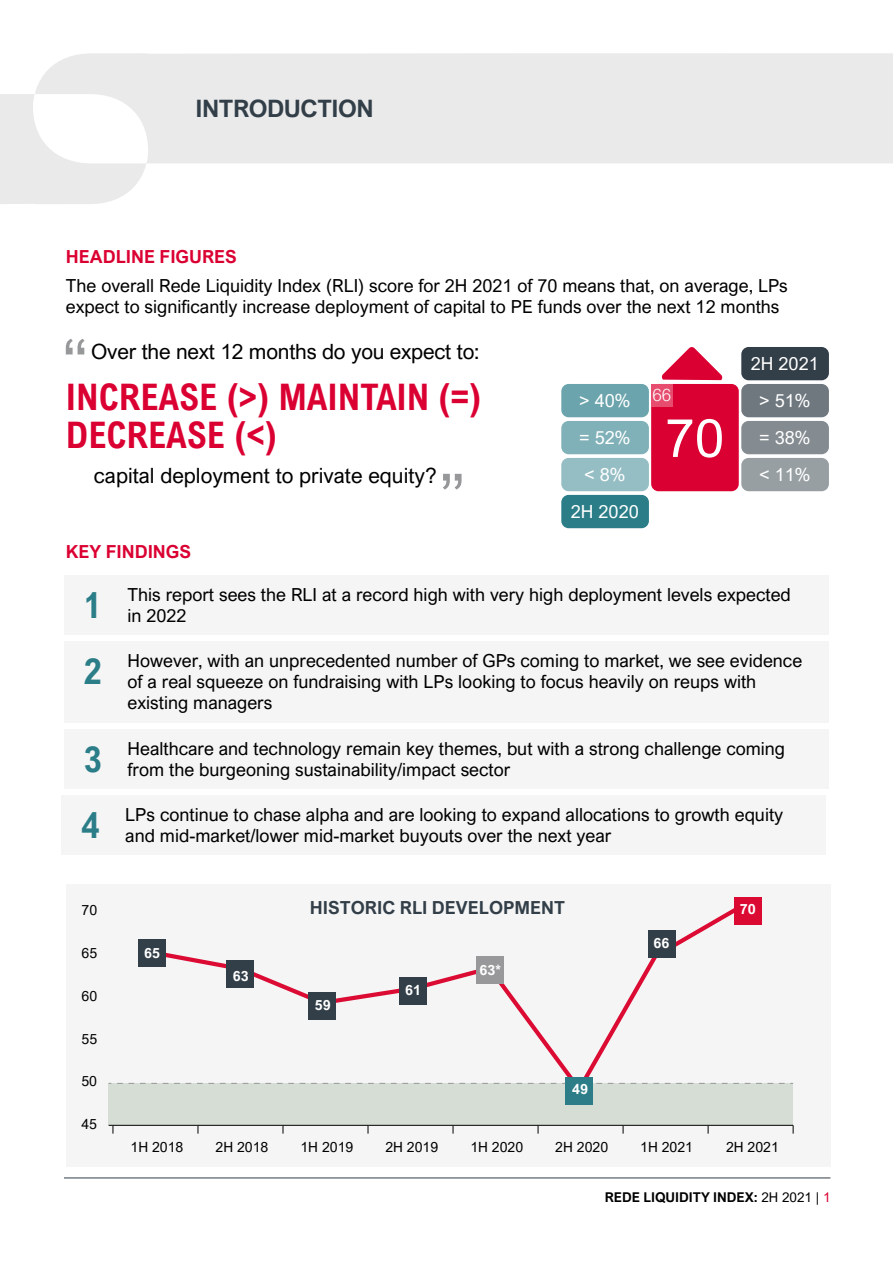
<style>
.page{position:relative;width:893px;height:1263px;background:#fff}
.page>*{position:absolute;margin:0;border:0;box-sizing:border-box;transform-origin:0 0}
.t1{font:61.5px "Arial Nova";color:#97989a}
.t2{font:53.1px "Arial Nova";color:#fff}
.t3{font:700 36.6px/38.1px "Arial Nova Cond";color:#db0032}
.t4{font:700 36px/66px "Arial Nova Cond";color:#2b7d88}
.t5{font:700 24px "Arial Nova";letter-spacing:-.02em;color:#323e48}
.t6{font:21px "Arial Nova";color:#000}
.t7{font:18.15px "Arial Nova";color:#fff}
.t8{font:18px/21px "Arial Nova";color:#000}
.t9{font:700 18px "Arial Nova";color:#db0032}
.t10{font:700 18px "Arial Nova";color:#323e48}
.t11{font:300 17.1px "Arial Nova";color:#fff}
.t12{font:14.1px "Arial Nova";color:#000}
.t13{font:700 14.1px "Arial Nova";color:#fff}
.t14{font:700 13.5px "Arial Nova";color:#000}
.s1{font-weight:400}
.s2{font-weight:400;color:#db0032}
</style>
<div class="page">
<hr style="left:64px;top:1178px;width:766px;height:1px;background:#323e48">
<div style="left:35px;top:53px;width:858px;height:110px;background:#eaeaeb"></div>
<svg style="left:0;top:93px;width:149px;height:111px"></svg>
<div style="left:651px;top:384px;width:88px;height:107px;background:#db0032;border-radius:7px"></div>
<svg style="left:661px;top:347px;width:62px;height:33px"></svg>
<div style="left:561px;top:384px;width:88px;height:33px;background:#6ba4ac;border-radius:7px"></div>
<div style="left:741px;top:347px;width:88px;height:33px;background:#323e48;border-radius:7px"></div>
<div style="left:561px;top:421px;width:88px;height:33px;background:#80b1b8;border-radius:7px"></div>
<div style="left:741px;top:384px;width:88px;height:33px;background:#6f787f;border-radius:7px"></div>
<div style="left:561px;top:458px;width:88px;height:33px;background:#95bec4;border-radius:7px"></div>
<div style="left:741px;top:421px;width:88px;height:33px;background:#848b91;border-radius:7px"></div>
<div style="left:561px;top:495px;width:88px;height:33px;background:#2b7d88;border-radius:7px"></div>
<div style="left:741px;top:458px;width:88px;height:33px;background:#989fa3;border-radius:7px"></div>
<div style="left:651px;top:384px;width:22px;height:23px;background:#e64d6f"></div>
<div style="left:66px;top:884px;width:764px;height:283px;background:#f5f5f5"></div>
<div style="left:109px;top:1083px;width:684px;height:42px;background:#d6ddd5"></div>
<hr style="left:109px;top:1125px;width:684px;height:1px;background:#000">
<svg style="left:117px;top:1083px;width:676px;height:1px"></svg>
<svg style="left:676px;top:908px;width:58px;height:39px"></svg>
<svg style="left:148px;top:952px;width:520px;height:132px"></svg>
<div style="left:309px;top:992px;width:27px;height:27px;background:#323e48"></div>
<div style="left:399px;top:977px;width:28px;height:27px;background:#323e48"></div>
<div style="left:476px;top:956px;width:28px;height:27px;background:#98989a"></div>
<div style="left:565px;top:1077px;width:28px;height:27px;background:#2c7d88"></div>
<div style="left:648px;top:930px;width:28px;height:28px;background:#323e48"></div>
<div style="left:226px;top:960px;width:28px;height:28px;background:#323e48"></div>
<div style="left:138px;top:939px;width:28px;height:28px;background:#323e48"></div>
<div style="left:734px;top:897px;width:28px;height:28px;background:#db0a33"></div>
<div style="left:64px;top:575px;width:765px;height:59px;background:#f5f5f5"></div>
<div style="left:64px;top:641px;width:765px;height:81px;background:#f5f5f5"></div>
<div style="left:64px;top:729px;width:765px;height:60px;background:#f5f5f5"></div>
<div style="left:62px;top:795px;width:764px;height:60px;background:#f5f5f5"></div>
<h3 class="t5" style="left:196px;top:95px;width:180px">INTRODUCTION</h3>
<p class="t9" style="left:66px;top:246px;width:172px">HEADLINE FIGURES</p>
<p class="t8" style="left:66px;top:275px;width:723px">The overall Rede Liquidity Index (RLI) score for 2H 2021 of 70 means that, on average, LPs expect to significantly increase deployment of capital to PE funds over the next 12 months</p>
<h1 class="t1" style="left:62px;top:327px;width:29px">“</h1>
<p class="t6" style="left:91px;top:340px;width:390px">Over the next 12 months do you expect to:</p>
<h3 class="t3" style="left:66px;top:377px;width:417px">INCREASE (&gt;) MAINTAIN (=)<br>DECREASE (&lt;)</h3>
<p class="t6" style="left:94px;top:464px;width:344px">capital deployment to private equity?</p>
<h1 class="t1" style="left:439px;top:461px;width:29px">”</h1>
<p class="t7" style="left:751px;top:353px;width:70px">2H 2021</p>
<p class="t7" style="left:579px;top:390px;width:53px">&gt; 40%</p>
<p class="t11" style="left:652px;top:386px;width:21px">66</p>
<p class="t7" style="left:759px;top:390px;width:53px">&gt; 51%</p>
<p class="t7" style="left:579px;top:427px;width:53px">= 52%</p>
<h2 class="t2" style="left:665px;top:408px;width:61px">70</h2>
<p class="t7" style="left:759px;top:427px;width:53px">= 38%</p>
<p class="t7" style="left:584px;top:464px;width:43px">&lt; 8%</p>
<p class="t7" style="left:759px;top:464px;width:53px">&lt; 11%</p>
<p class="t7" style="left:571px;top:501px;width:70px">2H 2020</p>
<p class="t9" style="left:66px;top:541px;width:127px">KEY FINDINGS</p>
<h3 class="t4" style="left:84px;top:571px;width:19px">1<br>2</h3>
<p class="t8" style="left:128px;top:584px;width:665px">This report sees the RLI at a record high with very high deployment levels expected in 2022</p>
<p class="t8" style="left:128px;top:650px;width:676px">However, with an unprecedented number of GPs coming to market, we see evidence of a real squeeze on fundraising with LPs looking to focus heavily on reups with existing managers</p>
<p class="t8" style="left:128px;top:738px;width:659px">Healthcare and technology remain key themes, but with a strong challenge coming from the burgeoning sustainability/impact sector</p>
<h3 class="t4" style="left:84px;top:726px;width:19px">3</h3>
<p class="t8" style="left:81px;top:804px;width:703px;text-indent:44px">LPs continue to chase alpha and are looking to expand allocations to growth equity<br><sup>4</sup> and mid-market/lower mid-market buyouts over the next year</p>
<p class="t12" style="left:82px;top:901px;width:17px">70</p>
<p class="t12" style="left:82px;top:944px;width:17px">65</p>
<p class="t12" style="left:82px;top:987px;width:17px">60</p>
<p class="t12" style="left:82px;top:1030px;width:17px">55</p>
<p class="t12" style="left:81px;top:1073px;width:17px">50</p>
<p class="t12" style="left:81px;top:1116px;width:17px">45</p>
<p class="t13" style="left:144px;top:945px;width:18px">65</p>
<p class="t13" style="left:233px;top:967px;width:18px">63</p>
<p class="t10" style="left:310px;top:897px;width:256px">HISTORIC RLI DEVELOPMENT</p>
<p class="t13" style="left:315px;top:997px;width:18px">59</p>
<p class="t13" style="left:405px;top:982px;width:18px">61</p>
<p class="t13" style="left:479px;top:961px;width:23px">63*</p>
<p class="t13" style="left:572px;top:1081px;width:18px">49</p>
<p class="t13" style="left:654px;top:934px;width:18px">66</p>
<p class="t13" style="left:740px;top:901px;width:18px">70</p>
<p class="t12" style="left:131px;top:1139px;width:54px">1H 2018</p>
<p class="t12" style="left:216px;top:1139px;width:54px">2H 2018</p>
<p class="t12" style="left:300px;top:1139px;width:54px">1H 2019</p>
<p class="t12" style="left:385px;top:1139px;width:54px">2H 2019</p>
<p class="t12" style="left:470px;top:1139px;width:54px">1H 2020</p>
<p class="t12" style="left:555px;top:1139px;width:54px">2H 2020</p>
<p class="t12" style="left:640px;top:1139px;width:54px">1H 2021</p>
<p class="t12" style="left:726px;top:1139px;width:54px">2H 2021</p>
<p class="t14" style="left:605px;top:1189px;width:227px">REDE LIQUIDITY INDEX: <span class="s1">2H 2021 |</span> <span class="s2">1</span></p>
</div>
